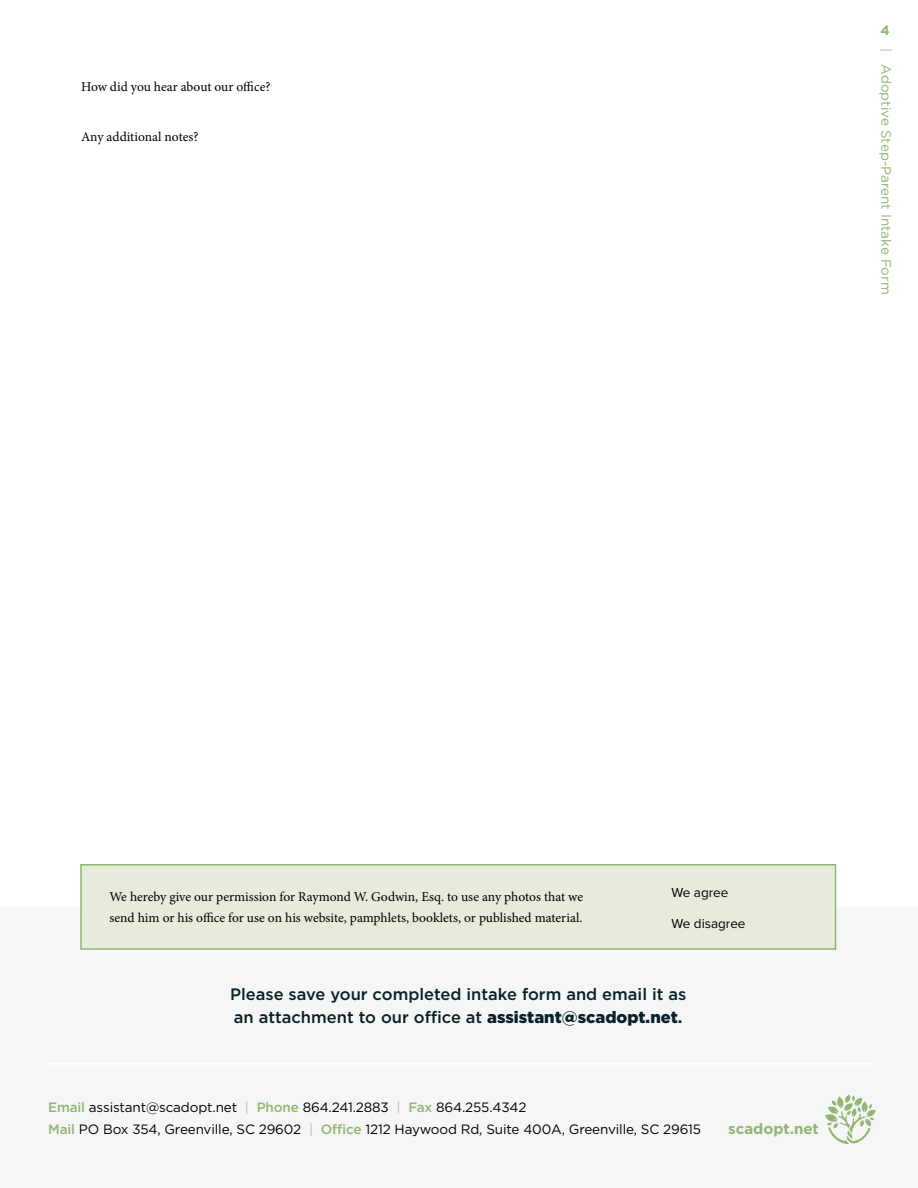
<style>
.page{position:relative;width:918px;height:1188px;background:#fff}
.page>*{position:absolute;margin:0;border:0;box-sizing:border-box;transform-origin:0 0}
.t1{font:500 16.5px/22.5px "Gotham";color:#082129}
.t2{font:700 15px "Gotham";color:#92b572}
.t3{font:13.5px/21px "Minion Pro";letter-spacing:-.005em;color:#000}
.t4{font:13.5px/21.9px "Gotham";letter-spacing:-.01em;color:#000}
.t5{font:13.5px "Gotham";color:#92b572}
.t6{font:13.5px "Proxima Nova";color:#000}
.t7{font:700 13.5px "Gotham";color:#92b572}
.s1{color:#afb2b3}
.s2{font-weight:900}
.s3{font-weight:700}
.s4{font-weight:500;color:#92b572}
.s5{color:#b9bcbd}
</style>
<div class="page">
<div style="left:0;top:907px;width:918px;height:281px;background:#f5f6f6"></div>
<div style="left:80px;top:864px;width:756px;height:86px;background:#e6ebdc;border:2px solid #92b572"></div>
<hr style="left:48px;top:1063px;width:828px;height:2px;background:#fff">
<svg style="left:825px;top:1095px;width:51px;height:49px"></svg>
<p class="t3" style="left:81px;top:76px;width:191px">How did you hear about our office?</p>
<p class="t3" style="left:81px;top:126px;width:119px">Any additional notes?</p>
<p class="t7" style="left:881px;top:21px;width:11px">4</p>
<p class="t5" style="left:895px;top:48px;width:248px;rotate:90deg"><span class="s1">|</span> Adoptive Step-Parent Intake Form</p>
<p class="t3" style="left:109px;top:886px;width:475px">We hereby give our permission for Raymond W. Godwin, Esq. to use any photos that we send him or his office for use on his website, pamphlets, booklets, or published material.</p>
<p class="t6" style="left:671px;top:883px;width:58px">We agree</p>
<p class="t6" style="left:671px;top:913px;width:76px">We disagree</p>
<p class="t1" style="left:230px;top:983px;width:458px">Please save your completed intake form and email it as an attachment to our office at <span class="s2">assistant@scadopt.net</span><span class="s3">.</span></p>
<p class="t4" style="left:48px;top:1096px;width:654px"><span class="s4">Email</span> assistant@scadopt.net <span class="s5">|</span> <span class="s4">Phone</span> 864.241.2883 <span class="s5">|</span> <span class="s4">Fax</span> 864.255.4342<br><span class="s4">Mail</span> PO Box 354, Greenville, SC 29602 <span class="s5">|</span> <span class="s4">Office</span> 1212 Haywood Rd, Suite 400A, Greenville, SC 29615</p>
<p class="t2" style="left:728px;top:1119px;width:92px">scadopt.net</p>
</div>
